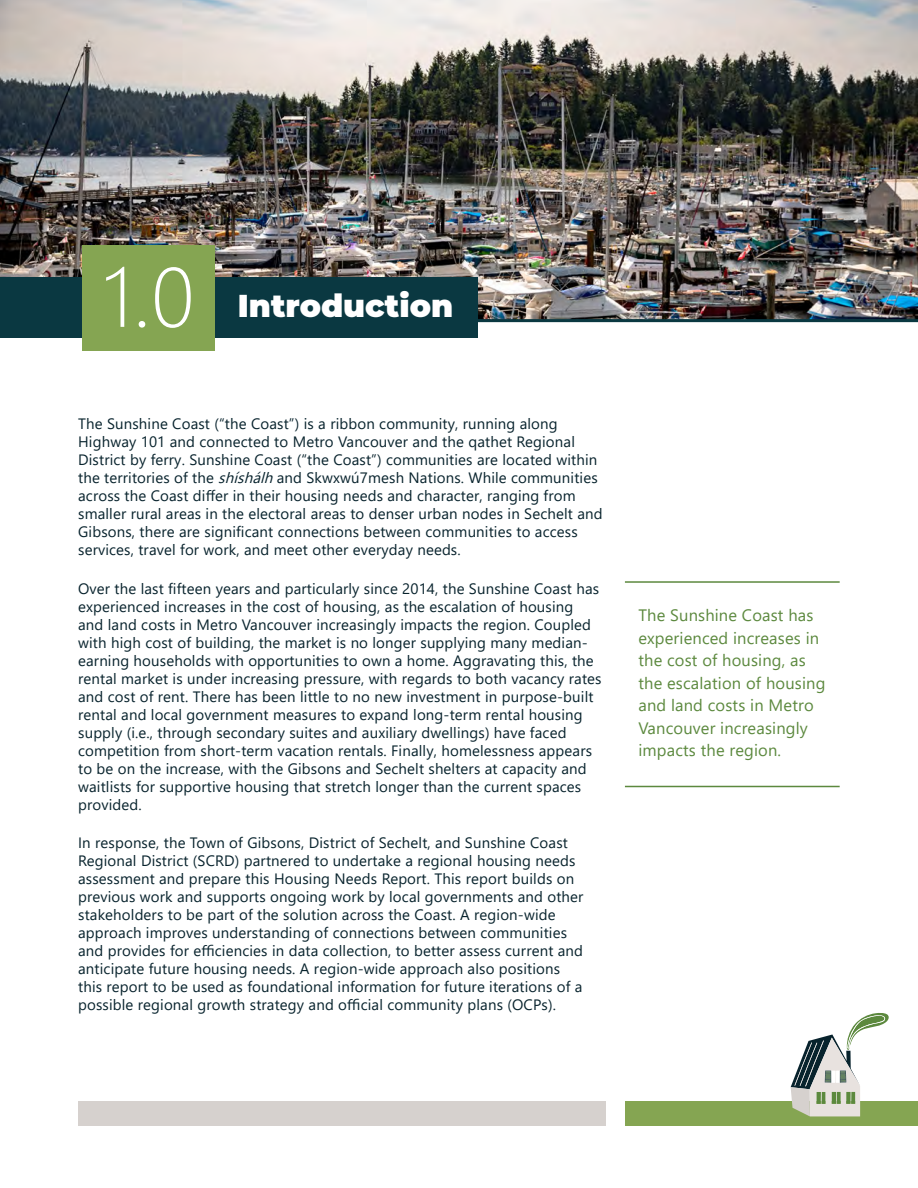
<style>
.page{position:relative;width:918px;height:1188px;background:#fff}
.page>*{position:absolute;margin:0;border:0;box-sizing:border-box;transform-origin:0 0}
.Chapter_number{font:300 84px "Segoe UI";color:#fff}
.t1{font:900 31.5px "Montserrat";color:#fff}
.Pull_Out_quote{font:16.5px/22.5px "Segoe UI";letter-spacing:.01em;color:#5c893e}
.body{font:15px/18px "Segoe UI";letter-spacing:.01em;color:#08232d}
.s1{font-style:italic}
</style>
<div class="page">
<div style="left:78px;top:1101px;width:527px;height:25px;background:#d6d1ce"></div>
<div style="left:625px;top:1101px;width:293px;height:25px;background:#85a552"></div>
<svg style="left:791px;top:1013px;width:98px;height:103px"></svg>
<img style="left:0;top:0;width:918px;height:319px">
<hr style="left:625px;top:786px;width:215px;height:1px;background:#5c893e">
<hr style="left:625px;top:581px;width:215px;height:2px;background:#5c893e">
<hr style="left:0;top:319px;width:918px;height:3px;background:#0a3841">
<div style="left:0;top:277px;width:478px;height:61px;background:#0a3841"></div>
<div style="left:82px;top:245px;width:133px;height:106px;background:#85a552"></div>
<p class="Chapter_number" style="left:103px;top:218px;width:93px">1.0</p>
<h1 class="t1" style="left:238px;top:282px;width:217px">Introduction</h1>
<p class="body" style="left:78px;top:414px;width:526px">The Sunshine Coast (“the Coast”) is a ribbon community, running along Highway 101 and connected to Metro Vancouver and the qathet Regional District by ferry. Sunshine Coast (“the Coast”) communities are located within the territories of the <span class="s1">shíshálh</span>and Skwxwú7mesh Nations. While communities across the Coast differ in their housing needs and character, ranging from smaller rural areas in the electoral areas to denser urban nodes in Sechelt and Gibsons, there are significant connections between communities to access services, travel for work, and meet other everyday needs.</p>
<p class="body" style="left:78px;top:578px;width:525px">Over the last fifteen years and particularly since 2014, the Sunshine Coast has experienced increases in the cost of housing, as the escalation of housing and land costs in Metro Vancouver increasingly impacts the region. Coupled with high cost of building, the market is no longer supplying many median&shy;earning households with opportunities to own a home. Aggravating this, the rental market is under increasing pressure, with regards to both vacancy rates and cost of rent. There has been little to no new investment in purpose-built rental and local government measures to expand long-term rental housing supply (i.e., through secondary suites and auxiliary dwellings) have faced competition from short-term vacation rentals. Finally, homelessness appears to be on the increase, with the Gibsons and Sechelt shelters at capacity and waitlists for supportive housing that stretch longer than the current spaces provided.</p>
<p class="body" style="left:78px;top:832px;width:507px">In response, the Town of Gibsons, District of Sechelt, and Sunshine Coast Regional District (SCRD) partnered to undertake a regional housing needs assessment and prepare this Housing Needs Report. This report builds on previous work and supports ongoing work by local governments and other stakeholders to be part of the solution across the Coast. A region-wide approach improves understanding of connections between communities and provides for efficiencies in data collection, to better assess current and anticipate future housing needs. A region-wide approach also positions this report to be used as foundational information for future iterations of a possible regional growth strategy and official community plans (OCPs).</p>
<p class="Pull_Out_quote" style="left:638px;top:602px;width:188px">The Sunshine Coast has experienced increases in the cost of housing, as the escalation of housing and land costs in Metro<br>Vancouver increasingly impacts the region.</p>
</div>
